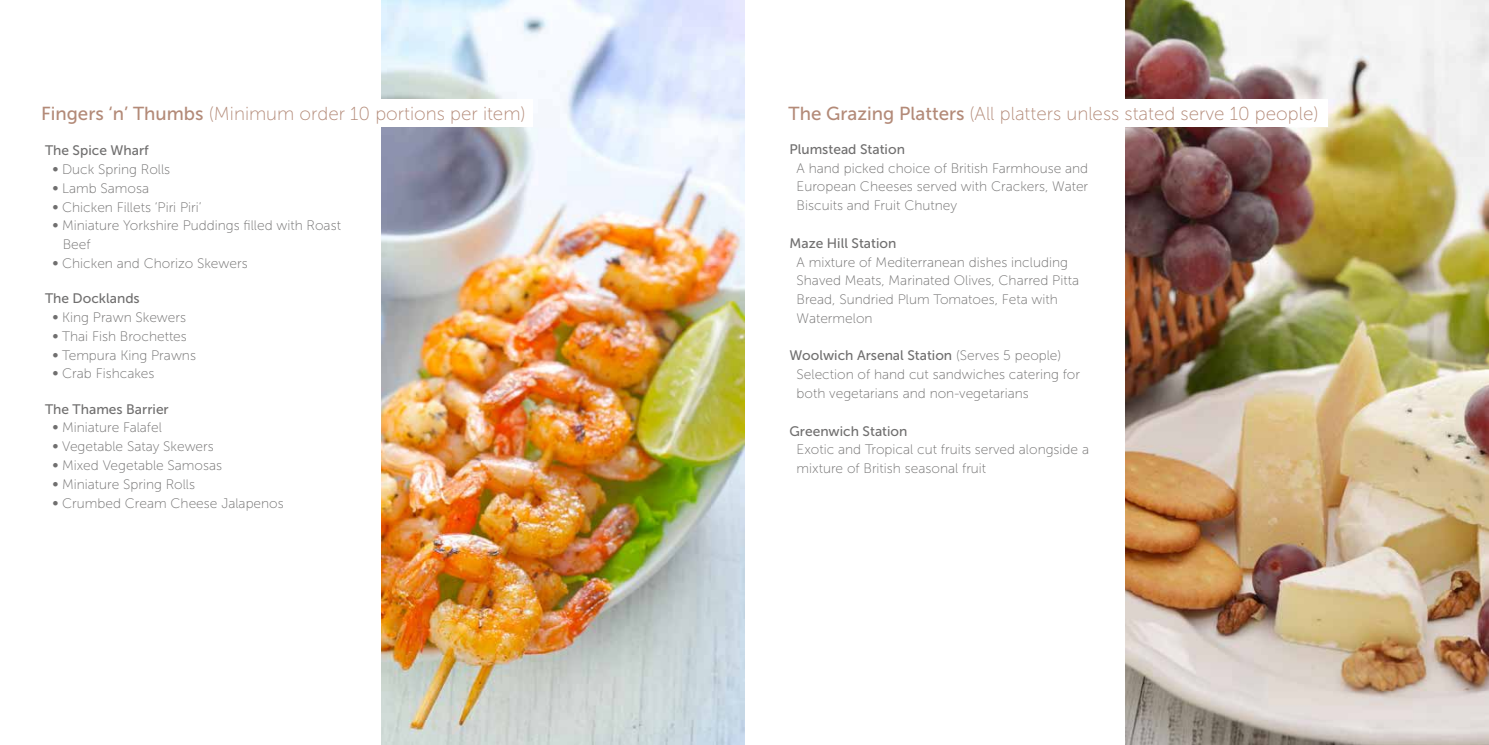
<style>
.page{position:relative;width:1489px;height:745px;background:#fff}
.page>*{position:absolute;margin:0;border:0;box-sizing:border-box;transform-origin:0 0}
.t1{font:18.75px "Museo Sans 100";color:#b38a78}
.t2{font:13.75px/18.8px "Museo Sans 100";color:#706f6f}
.t3{font:13.75px "Museo Sans 500";color:#706f6f}
.s1{font-family:"Museo Sans 500"}
.s2{font-family:"Museo Sans 100"}
</style>
<div class="page">
<img style="left:381px;top:0;width:363px;height:744px">
<img style="left:1125px;top:0;width:363px;height:744px">
<div style="left:781px;top:99px;width:547px;height:27px;background:#fff"></div>
<div style="left:34px;top:99px;width:499px;height:27px;background:#fff"></div>
<h1 class="t1" style="left:41px;top:103px;width:486px"><span class="s1">Fingers ‘n’ Thumbs</span> (Minimum order 10 portions per item)</h1>
<h1 class="t1" style="left:788px;top:103px;width:531px"><span class="s1">The Grazing Platters</span> (All platters unless stated serve 10 people)</h1>
<p class="t3" style="left:45px;top:143px;width:105px">The Spice Wharf</p>
<p class="t2" style="left:52px;top:160px;width:120px">∞ Duck Spring Rolls</p>
<p class="t2" style="left:52px;top:179px;width:98px">∞ Lamb Samosa</p>
<p class="t2" style="left:52px;top:197px;width:151px">∞ Chicken Fillets ‘Piri Piri’</p>
<p class="t2" style="left:52px;top:216px;width:290px">∞ Miniature Yorkshire Puddings filled with Roast</p>
<p class="t2" style="left:63px;top:235px;width:29px">Beef</p>
<p class="t2" style="left:52px;top:254px;width:197px">∞ Chicken and Chorizo Skewers</p>
<p class="t3" style="left:45px;top:291px;width:96px">The Docklands</p>
<p class="t2" style="left:52px;top:308px;width:145px">∞ King Prawn Skewers ∞ Thai Fish Brochettes ∞ Tempura King Prawns ∞ Crab Fishcakes</p>
<p class="t3" style="left:45px;top:401px;width:125px">The Thames Barrier</p>
<p class="t2" style="left:52px;top:418px;width:233px">∞ Miniature Falafel<br>∞ Vegetable Satay Skewers<br>∞ Mixed Vegetable Samosas<br>∞ Miniature Spring Rolls<br>∞ Crumbed Cream Cheese Jalapenos</p>
<p class="t3" style="left:789px;top:141px;width:117px">Plumstead Station</p>
<p class="t2" style="left:796px;top:159px;width:293px;text-align:justify">A hand picked choice of British Farmhouse and European Cheeses served with Crackers, Water Biscuits and Fruit Chutney</p>
<p class="t3" style="left:789px;top:235px;width:108px">Maze Hill Station</p>
<p class="t2" style="left:796px;top:252px;width:284px">A mixture of Mediterranean dishes including Shaved Meats, Marinated Olives, Charred Pitta Bread, Sundried Plum Tomatoes, Feta with Watermelon</p>
<p class="t3" style="left:789px;top:348px;width:273px">Woolwich Arsenal Station <span class="s2">(Serves 5 people)</span></p>
<p class="t2" style="left:796px;top:365px;width:285px">Selection of hand cut sandwiches catering for both vegetarians and non-vegetarians</p>
<p class="t3" style="left:789px;top:423px;width:119px">Greenwich Station</p>
<p class="t2" style="left:796px;top:440px;width:294px">Exotic and Tropical cut fruits served alongside a mixture of British seasonal fruit</p>
</div>
